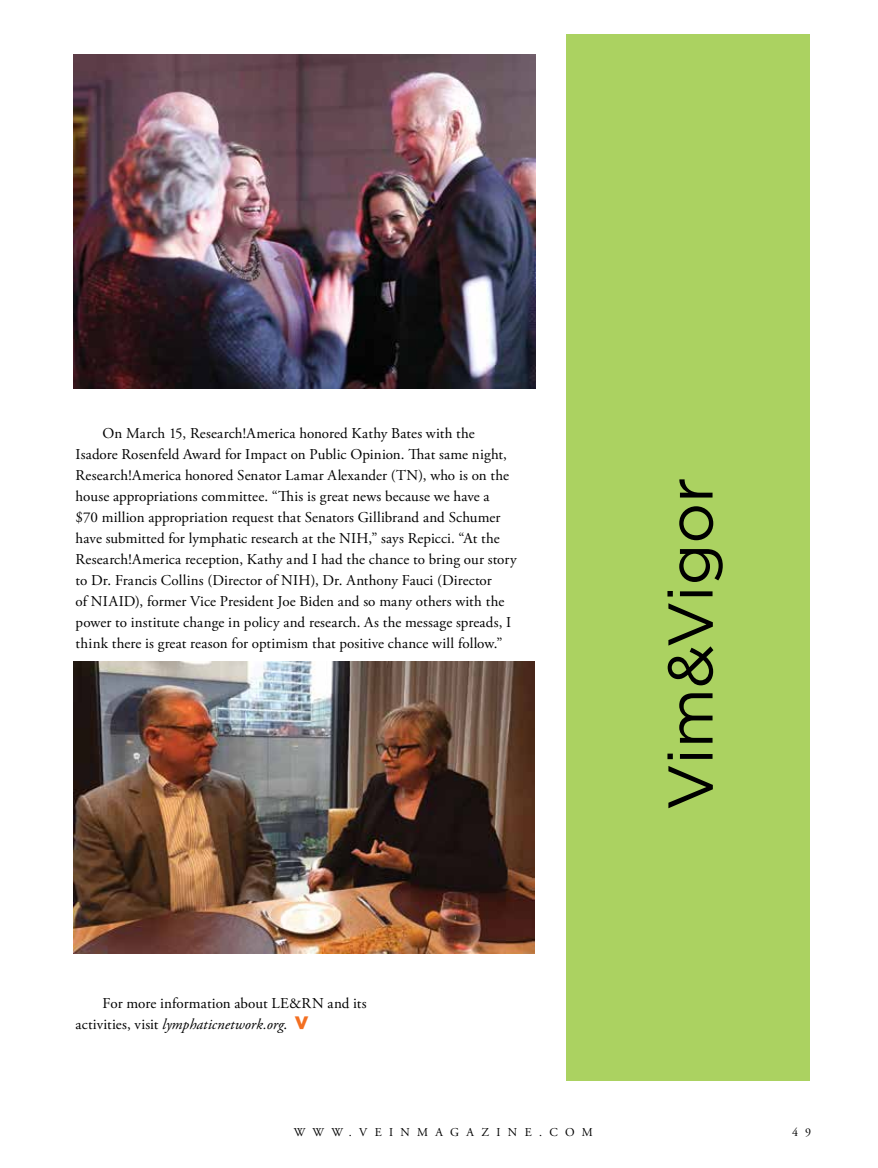
<style>
.page{position:relative;width:878px;height:1168px;background:#fff}
.page>*{position:absolute;margin:0;border:0;box-sizing:border-box;transform-origin:0 0}
.t1{font:63px "Gotham";color:#000}
.t2{font:15px/21px "Adobe Garamond Pro";letter-spacing:.005em;color:#000}
.t3{font:12px "Adobe Garamond Pro";letter-spacing:.615em;color:#000}
.s1{font-style:italic}
.s2{font-family:"Gotham";font-weight:900;font-size:18px;color:#f36f21}
</style>
<div class="page">
<div style="left:566px;top:34px;width:243px;height:1046px;background:#abd261"></div>
<img style="left:73px;top:54px;width:462px;height:335px">
<img style="left:73px;top:662px;width:461px;height:291px">
<p class="t2" style="left:76px;top:423px;width:442px;text-indent:27px">On March 15, Research!America honored Kathy Bates with the Isadore Rosenfeld Award for Impact on Public Opinion. That same night, Research!America honored Senator Lamar Alexander (TN), who is on the house appropriations committee. “This is great news because we have a<br>$70 million appropriation request that Senators Gillibrand and Schumer have submitted for lymphatic research at the NIH,” says Repicci. “At the Research!America reception, Kathy and I had the chance to bring our story to Dr. Francis Collins (Director of NIH), Dr. Anthony Fauci (Director<br>of NIAID), former Vice President Joe Biden and so many others with the power to institute change in policy and research. As the message spreads, I think there is great reason for optimism that positive chance will follow.”</p>
<p class="t2" style="left:76px;top:993px;width:292px;text-indent:27px">For more information about LE&amp;RN and its activities, visit <span class="s1">lymphaticnetwork.org</span>. <span class="s2">V</span></p>
<h1 class="t1" style="left:650px;top:811px;width:335px;rotate:-90deg">Vim&amp;Vigor</h1>
<p class="t3" style="left:294px;top:1125px;width:301px">www.veinmagazine.com</p>
<p class="t3" style="left:792px;top:1125px;width:21px">4 9</p>
</div>
